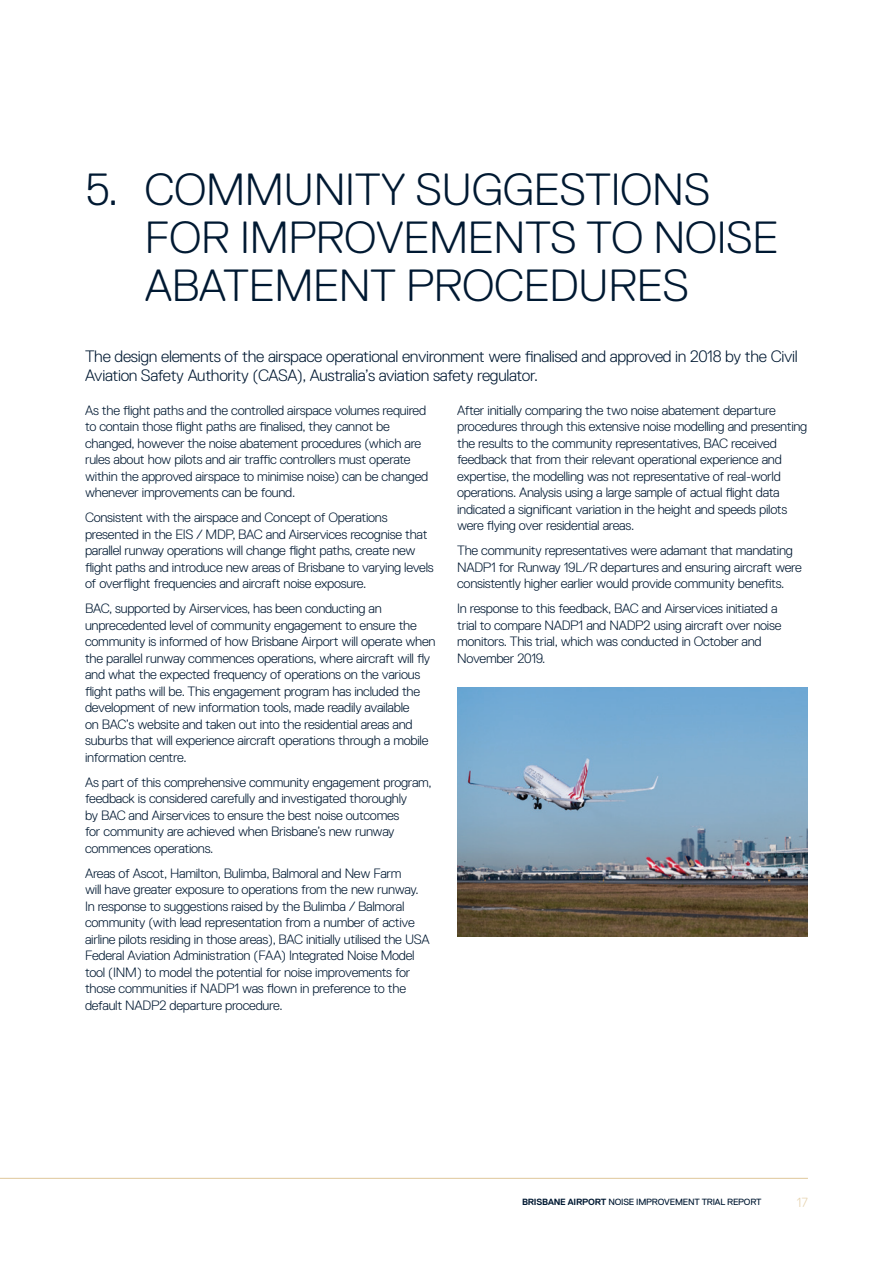
<style>
.page{position:relative;width:893px;height:1263px;background:#fff}
.page>*{position:absolute;margin:0;border:0;box-sizing:border-box;transform-origin:0 0}
.t1{font:300 45px/48px "Replica Pro";letter-spacing:-.01em;color:#001932}
.t2{font:300 16.5px/18.8px "Replica Pro";letter-spacing:-.02em;color:#001932}
.t3{font:300 13.5px/16.5px "Replica Pro";letter-spacing:-.02em;color:#001932}
.t4{font:300 13.2px "Replica Pro";color:#e5d1ab}
.t5{font:9px "Replica Pro";letter-spacing:-.02em;color:#001932}
.s1{font-weight:700}
</style>
<div class="page">
<hr style="left:0;top:1178px;width:808px;height:1px;background:#dfc79a">
<img style="left:457px;top:688px;width:351px;height:248px">
<h1 class="t1" style="left:145px;top:166px;width:635px;text-indent:-60px">5. COMMUNITY SUGGESTIONS<br>FOR IMPROVEMENTS TO NOISE<br>ABATEMENT PROCEDURES</h1>
<p class="t2" style="left:85px;top:347px;width:714px">The design elements of the airspace operational environment were finalised and approved in 2018 by the Civil<br>Aviation Safety Authority (CASA), Australia’s aviation safety regulator.</p>
<p class="t3" style="left:85px;top:402px;width:345px">As the flight paths and the controlled airspace volumes required to contain those flight paths are finalised, they cannot be changed, however the noise abatement procedures (which are rules about how pilots and air traffic controllers must operate within the approved airspace to minimise noise) can be changed whenever improvements can be found.</p>
<p class="t3" style="left:85px;top:509px;width:350px">Consistent with the airspace and Concept of Operations presented in the EIS / MDP, BAC and Airservices recognise that parallel runway operations will change flight paths, create new flight paths and introduce new areas of Brisbane to varying levels of overflight frequencies and aircraft noise exposure.</p>
<p class="t3" style="left:85px;top:600px;width:352px">BAC, supported by Airservices, has been conducting an unprecedented level of community engagement to ensure the community is informed of how Brisbane Airport will operate when the parallel runway commences operations, where aircraft will fly and what the expected frequency of operations on the various flight paths will be. This engagement program has included the development of new information tools, made readily available<br>on BAC’s website and taken out into the residential areas and suburbs that will experience aircraft operations through a mobile information centre.</p>
<p class="t3" style="left:85px;top:774px;width:348px">As part of this comprehensive community engagement program, feedback is considered carefully and investigated thoroughly<br>by BAC and Airservices to ensure the best noise outcomes<br>for community are achieved when Brisbane’s new runway commences operations.</p>
<p class="t3" style="left:85px;top:865px;width:346px">Areas of Ascot, Hamilton, Bulimba, Balmoral and New Farm<br>will have greater exposure to operations from the new runway.<br>In response to suggestions raised by the Bulimba / Balmoral community (with lead representation from a number of active airline pilots residing in those areas), BAC initially utilised the USA Federal Aviation Administration (FAA) Integrated Noise Model tool (INM) to model the potential for noise improvements for those communities if NADP1 was flown in preference to the default NADP2 departure procedure.</p>
<p class="t3" style="left:457px;top:402px;width:352px">After initially comparing the two noise abatement departure procedures through this extensive noise modelling and presenting the results to the community representatives, BAC received feedback that from their relevant operational experience and expertise, the modelling was not representative of real-world operations. Analysis using a large sample of actual flight data indicated a significant variation in the height and speeds pilots were flying over residential areas.</p>
<p class="t3" style="left:457px;top:542px;width:346px">The community representatives were adamant that mandating<br>NADP1 for Runway 19L/R departures and ensuring aircraft were consistently higher earlier would provide community benefits.</p>
<p class="t3" style="left:457px;top:600px;width:326px">In response to this feedback, BAC and Airservices initiated a trial to compare NADP1 and NADP2 using aircraft over noise monitors. This trial, which was conducted in October and November 2019.</p>
<p class="t5" style="left:522px;top:1197px;width:241px"><span class="s1">BRISBANE AIRPORT</span> NOISE IMPROVEMENT TRIAL REPORT</p>
<p class="t4" style="left:797px;top:1195px;width:13px">17</p>
</div>
